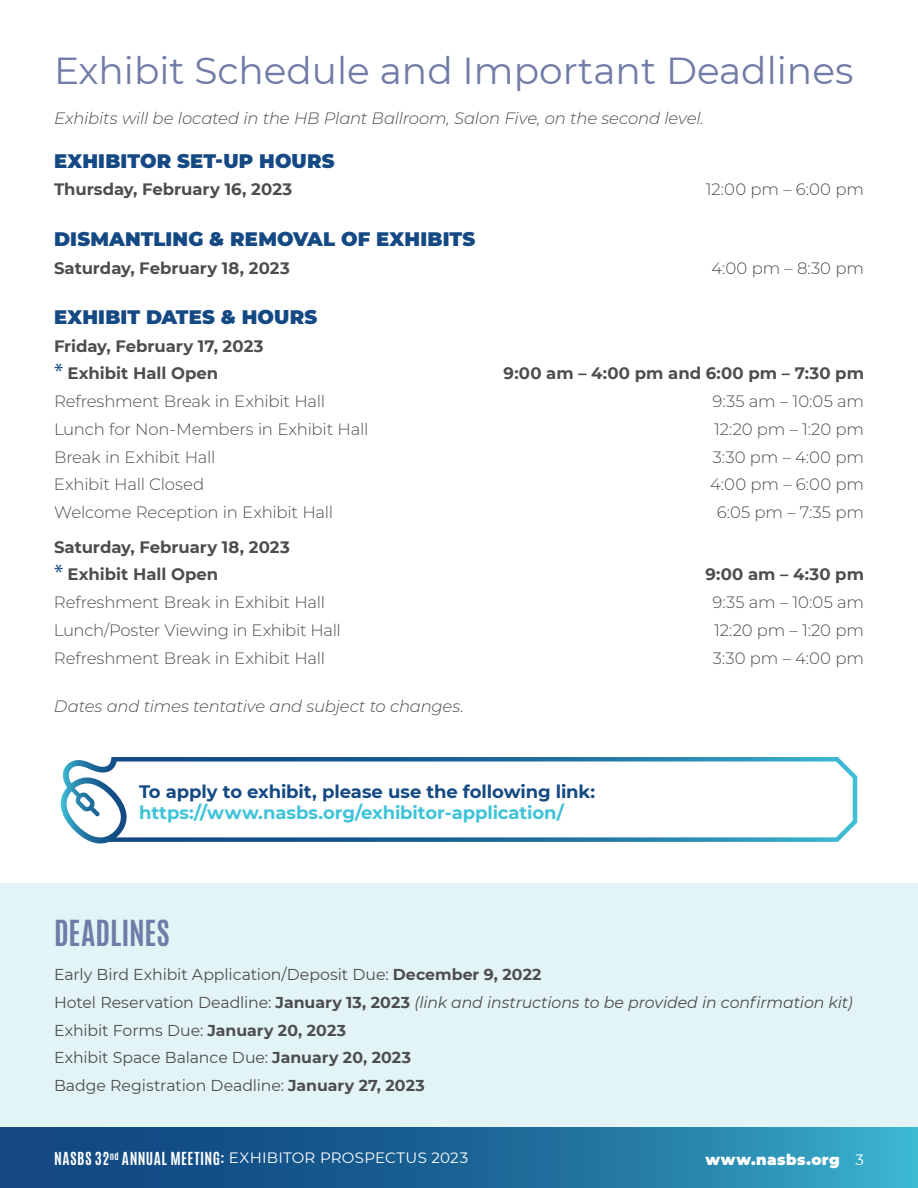
<style>
.page{position:relative;width:918px;height:1188px;background:#fff}
.page>*{position:absolute;margin:0;border:0;box-sizing:border-box;transform-origin:0 0}
.t1{font:37.5px "Montserrat";color:#707ba7}
.t2{font:700 30px "Antonio";letter-spacing:-.005em;color:#707ba7}
.t3{font:900 19.5px "Montserrat";letter-spacing:.01em;color:#144984}
.t4{font:700 18px "Montserrat";letter-spacing:-.005em;color:#3ec3d9}
.t5{font:700 18px "Montserrat";letter-spacing:-.005em;color:#144984}
.t6{font:300 16.5px "Montserrat";letter-spacing:-.01em;color:#4d4d4f}
.t7{font:700 16.5px/27.8px "Montserrat";color:#4d4d4f}
.t8{font:italic 300 16.5px "Montserrat";letter-spacing:-.015em;color:#4d4d4f}
.t9{font:15.75px/27.8px "Montserrat";letter-spacing:-.005em;color:#4d4d4f}
.t10{font:15px "Montserrat";letter-spacing:.015em;color:#fff}
.t11{font:900 15px "Montserrat";letter-spacing:.03em;color:#fff}
.s1{font-family:"Myriad Pro";font-weight:400;font-size:22.5px;color:#144984}
.s2{font-weight:700}
.s3{font-style:italic}
.s4{font-family:"Antonio";font-weight:700}
.s5{font-weight:400}
</style>
<div class="page">
<div style="left:0;top:883px;width:918px;height:253px;background:#e3f4f7"></div>
<svg style="left:127px;top:757px;width:731px;height:85px"></svg>
<svg style="left:60px;top:757px;width:67px;height:87px"></svg>
<svg style="left:0;top:1127px;width:918px;height:61px;background:#1f6d9c"></svg>
<h1 class="t1" style="left:54px;top:44px;width:801px">Exhibit Schedule and Important Deadlines</h1>
<p class="t8" style="left:54px;top:107px;width:651px">Exhibits will be located in the HB Plant Ballroom, Salon Five, on the second level.</p>
<p class="t3" style="left:54px;top:146px;width:282px">EXHIBITOR SET-UP HOURS</p>
<p class="t7" style="left:54px;top:175px;width:240px">Thursday, February 16, 2023</p>
<p class="t6" style="left:706px;top:178px;width:160px">12:00 pm – 6:00 pm</p>
<p class="t3" style="left:54px;top:224px;width:423px">DISMANTLING &amp; REMOVAL OF EXHIBITS</p>
<p class="t7" style="left:54px;top:253px;width:237px">Saturday, February 18, 2023</p>
<p class="t6" style="left:711px;top:256px;width:154px">4:00 pm – 8:30 pm</p>
<p class="t3" style="left:54px;top:302px;width:265px">EXHIBIT DATES &amp; HOURS</p>
<p class="t7" style="left:54px;top:331px;width:211px">Friday, February 17, 2023 <span class="s1">*</span> Exhibit Hall Open</p>
<p class="t7" style="left:504px;top:359px;width:362px">9:00 am – 4:00 pm and 6:00 pm – 7:30 pm</p>
<p class="t6" style="left:54px;top:390px;width:273px">Refreshment Break in Exhibit Hall</p>
<p class="t6" style="left:713px;top:390px;width:153px">9:35 am – 10:05 am</p>
<p class="t6" style="left:54px;top:418px;width:316px">Lunch for Non-Members in Exhibit Hall</p>
<p class="t6" style="left:714px;top:418px;width:151px">12:20 pm – 1:20 pm</p>
<p class="t6" style="left:54px;top:446px;width:163px">Break in Exhibit Hall</p>
<p class="t6" style="left:713px;top:446px;width:153px">3:30 pm – 4:00 pm</p>
<p class="t6" style="left:54px;top:473px;width:152px">Exhibit Hall Closed</p>
<p class="t6" style="left:710px;top:473px;width:155px">4:00 pm – 6:00 pm</p>
<p class="t6" style="left:54px;top:501px;width:281px">Welcome Reception in Exhibit Hall</p>
<p class="t6" style="left:717px;top:501px;width:149px">6:05 pm – 7:35 pm</p>
<p class="t7" style="left:54px;top:532px;width:237px">Saturday, February 18, 2023 <span class="s1">*</span> Exhibit Hall Open</p>
<p class="t7" style="left:705px;top:560px;width:160px">9:00 am – 4:30 pm</p>
<p class="t6" style="left:54px;top:591px;width:273px">Refreshment Break in Exhibit Hall</p>
<p class="t6" style="left:713px;top:591px;width:153px">9:35 am – 10:05 am</p>
<p class="t6" style="left:54px;top:619px;width:288px">Lunch/Poster Viewing in Exhibit Hall</p>
<p class="t6" style="left:714px;top:619px;width:151px">12:20 pm – 1:20 pm</p>
<p class="t6" style="left:54px;top:647px;width:273px">Refreshment Break in Exhibit Hall</p>
<p class="t6" style="left:713px;top:647px;width:153px">3:30 pm – 4:00 pm</p>
<p class="t8" style="left:54px;top:695px;width:412px">Dates and times tentative and subject to changes.</p>
<p class="t5" style="left:139px;top:778px;width:458px">To apply to exhibit, please use the following link:</p>
<p class="t4" style="left:139px;top:800px;width:426px">https://www.nasbs.org/exhibitor-application/</p>
<h2 class="t2" style="left:54px;top:910px;width:117px">DEADLINES</h2>
<p class="t9" style="left:54px;top:960px;width:800px">Early Bird Exhibit Application/Deposit Due: <span class="s2">December 9, 2022<br></span>Hotel Reservation Deadline: <span class="s2">January 13, 2023</span> <span class="s3">(link and instructions to be provided in confirmation kit)<br></span>Exhibit Forms Due: <span class="s2">January 20, 2023<br></span>Exhibit Space Balance Due: <span class="s2">January 20, 2023<br></span>Badge Registration Deadline: <span class="s2">January 27, 2023</span></p>
<p class="t10" style="left:54px;top:1148px;width:416px"><span class="s4">NASBS 32</span><sup>nd</sup> <span class="s4">ANNUAL MEETING:</span> EXHIBITOR PROSPECTUS 2023</p>
<p class="t11" style="left:705px;top:1148px;width:160px">www.nasbs.org <span class="s5">3</span></p>
</div>
